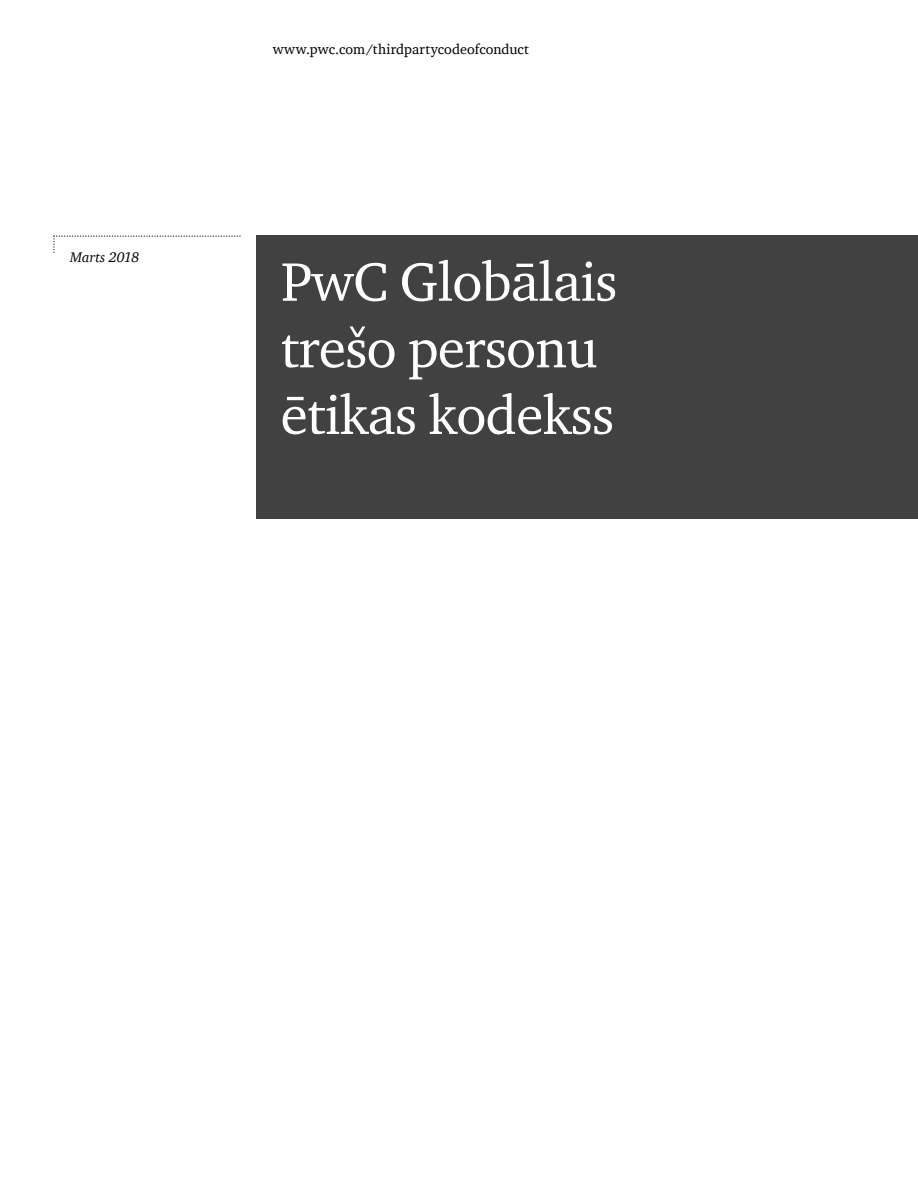
<style>
.page{position:relative;width:918px;height:1188px;background:#fff}
.page>*{position:absolute;margin:0;border:0;box-sizing:border-box;transform-origin:0 0}
.t1{font:55.5px/66.6px "Charter B";letter-spacing:-.015em;color:#fff}
.t2{font:14.25px "Charter B";letter-spacing:.005em;color:#000}
.t3{font:italic 14.25px "Charter B";color:#000}
</style>
<div class="page">
<div style="left:256px;top:235px;width:662px;height:283px;background:#414142"></div>
<svg style="left:53px;top:235px;width:188px;height:18px"></svg>
<p class="t3" style="left:70px;top:248px;width:71px">Marts 2018</p>
<p class="t2" style="left:273px;top:40px;width:258px">www.pwc.com/thirdpartycodeofconduct</p>
<p class="t1" style="left:281px;top:248px;width:338px">PwC Globâlais treðo personu çtikas kodekss</p>
</div>
